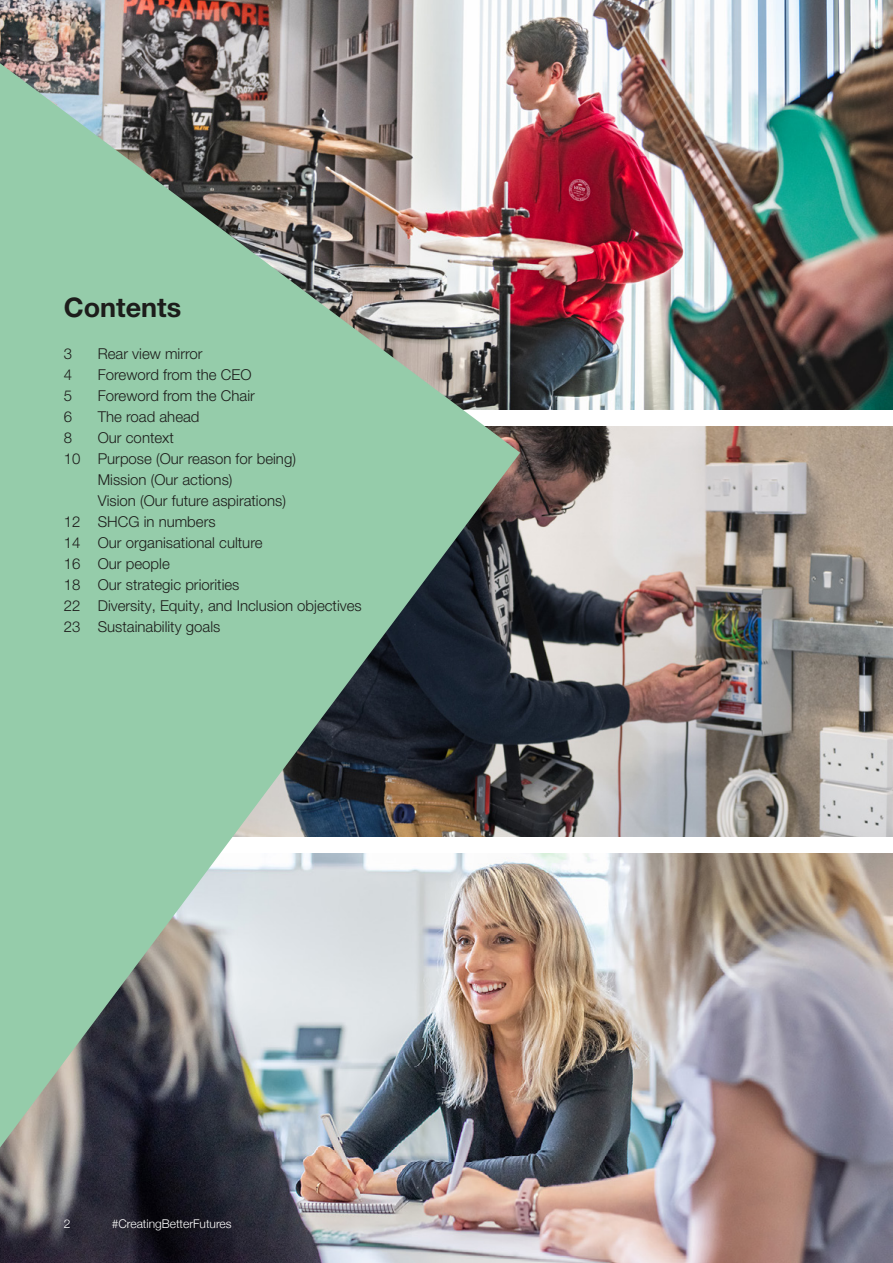
<style>
.page{position:relative;width:893px;height:1263px;background:#fff}
.page>*{position:absolute;margin:0;border:0;box-sizing:border-box;transform-origin:0 0}
.t1{font:700 27px "Helvetica Neue LT Pro";color:#1d1d1b}
.t2{font:300 15px "Helvetica Neue LT Pro";color:#1d1d1b}
.t3{font:300 12px "Helvetica Neue";color:#fff}
</style>
<div class="page">
<img style="left:0;top:0;width:893px;height:410px">
<img style="left:520px;top:427px;width:373px;height:409px">
<img style="left:0;top:853px;width:893px;height:410px">
<img style="left:0;top:63px;width:520px;height:1084px">
<h1 class="t1" style="left:64px;top:291px;width:119px">Contents</h1>
<p class="t2" style="left:64px;top:344px;width:10px">3</p>
<p class="t2" style="left:98px;top:344px;width:106px">Rear view mirror</p>
<p class="t2" style="left:64px;top:365px;width:10px">4</p>
<p class="t2" style="left:98px;top:365px;width:155px">Foreword from the CEO</p>
<p class="t2" style="left:64px;top:386px;width:10px">5</p>
<p class="t2" style="left:98px;top:386px;width:159px">Foreword from the Chair</p>
<p class="t2" style="left:64px;top:407px;width:10px">6</p>
<p class="t2" style="left:98px;top:407px;width:103px">The road ahead</p>
<p class="t2" style="left:64px;top:428px;width:10px">8</p>
<p class="t2" style="left:98px;top:428px;width:78px">Our context</p>
<p class="t2" style="left:64px;top:449px;width:234px">10 Purpose (Our reason for being)</p>
<p class="t2" style="left:98px;top:470px;width:136px">Mission (Our actions)</p>
<p class="t2" style="left:98px;top:491px;width:190px">Vision (Our future aspirations)</p>
<p class="t2" style="left:64px;top:512px;width:153px">12 SHCG in numbers</p>
<p class="t2" style="left:64px;top:533px;width:200px">14 Our organisational culture</p>
<p class="t2" style="left:64px;top:554px;width:107px">16 Our people</p>
<p class="t2" style="left:64px;top:575px;width:177px">18 Our strategic priorities</p>
<p class="t2" style="left:64px;top:596px;width:299px">22 Diversity, Equity, and Inclusion objectives</p>
<p class="t2" style="left:64px;top:617px;width:158px">23 Sustainability goals</p>
<p class="t3" style="left:64px;top:1214px;width:8px">2</p>
<p class="t3" style="left:112px;top:1214px;width:121px">#CreatingBetterFutures</p>
</div>
